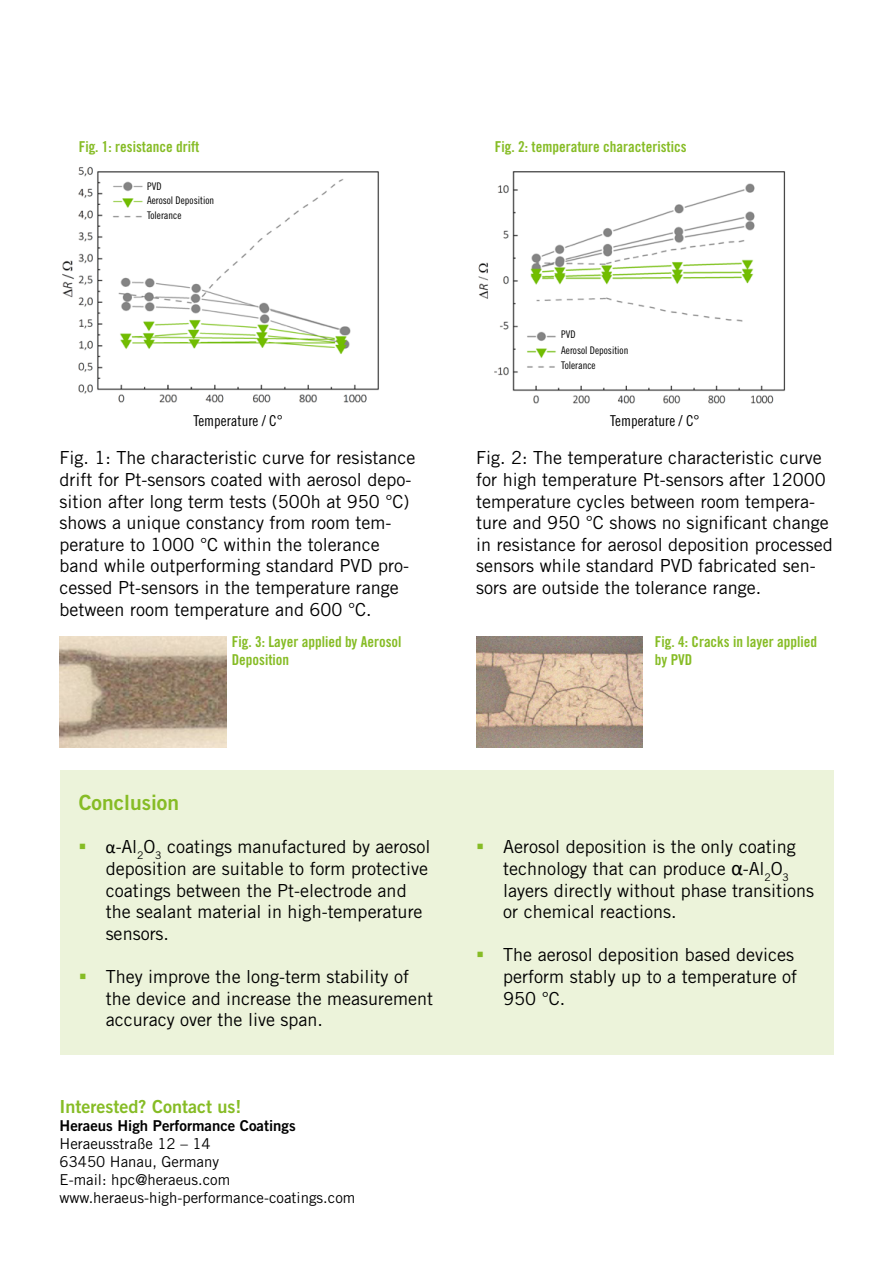
<style>
.page{position:relative;width:893px;height:1263px;background:#fff}
.page>*{position:absolute;margin:0;border:0;box-sizing:border-box;transform-origin:0 0}
.t1{font:21px "Trade Gothic LT Pro Bd 2";color:#86bc25}
.t2{font:18px/21.6px "Trade Gothic LT Pro";color:#000}
.t3{font:18px "Trade Gothic LT Pro Bd 2";color:#86bc25}
.t4{font:15px/18px "Trade Gothic LT Pro Bd Cn 20";color:#86bc25}
.t5{font:15px/18px "Trade Gothic LT Pro";color:#000}
.t6{font:15px "Trade Gothic LT Pro Bd 2";color:#000}
.t7{font:15px "Trade Gothic LT Pro Cn 18";color:#000}
.t8{font:10.5px "Trade Gothic LT Pro Cn 18";color:#000}
.s1{font-family:"Calibri"}
.s2{font-family:"Calibri";font-size:21px}
</style>
<div class="page">
<img style="left:62px;top:166px;width:317px;height:237px">
<div style="left:60px;top:770px;width:773px;height:284px;background:#ecf3da"></div>
<img style="left:60px;top:636px;width:166px;height:111px">
<img style="left:476px;top:636px;width:167px;height:111px">
<img style="left:478px;top:171px;width:308px;height:233px">
<p class="t4" style="left:79px;top:137px;width:122px">Fig. 1: resistance drift</p>
<p class="t4" style="left:495px;top:137px;width:193px">Fig. 2: temperature characteristics</p>
<p class="t8" style="left:147px;top:180px;width:16px">PVD</p>
<p class="t8" style="left:147px;top:209px;width:36px">Tolerance</p>
<p class="t8" style="left:147px;top:194px;width:69px">Aerosol Deposition</p>
<p class="t8" style="left:561px;top:328px;width:16px">PVD</p>
<p class="t8" style="left:561px;top:359px;width:36px">Tolerance</p>
<p class="t8" style="left:561px;top:344px;width:69px">Aerosol Deposition</p>
<p class="t7" style="left:193px;top:412px;width:91px">Temperature / C°</p>
<p class="t7" style="left:610px;top:412px;width:91px">Temperature / C°</p>
<p class="t2" style="left:60px;top:447px;width:357px">Fig. 1: The characteristic curve for resistance drift for Pt-sensors coated with aerosol depo&shy;sition after long term tests (500h at 950 °C) shows a unique constancy from room tem&shy;perature to 1000 °C within the tolerance band while outperforming standard PVD pro&shy;cessed Pt-sensors in the temperature range between room temperature and 600 °C.</p>
<p class="t2" style="left:476px;top:447px;width:358px">Fig. 2: The temperature characteristic curve for high temperature Pt-sensors after 12000 temperature cycles between room tempera&shy;ture and 950 °C shows no significant change in resistance for aerosol deposition processed sensors while standard PVD fabricated sen&shy;sors are outside the tolerance range.</p>
<p class="t4" style="left:232px;top:633px;width:171px">Fig. 3: Layer applied by Aerosol<br>Deposition</p>
<p class="t4" style="left:655px;top:633px;width:164px">Fig. 4: Cracks in layer applied by PVD</p>
<p class="t1" style="left:79px;top:789px;width:102px">Conclusion</p>
<p class="t2" style="left:106px;top:836px;width:326px"><span class="s1">α</span>-Al<sub>2</sub>O<sub>3</sub> coatings manufactured by aerosol deposition are suitable to form protective coatings between the Pt-electrode and the sealant material in high-temperature sensors.</p>
<p class="t2" style="left:106px;top:965px;width:329px">They improve the long-term stability of the device and increase the measurement accuracy over the live span.</p>
<p class="t3" style="left:60px;top:1095px;width:183px">Interested? Contact us!</p>
<p class="t6" style="left:60px;top:1116px;width:238px">Heraeus High Performance Coatings</p>
<p class="t5" style="left:60px;top:1134px;width:297px">Heraeusstraße 12 – 14<br>63450 Hanau, Germany<br>E-mail: hpc@heraeus.com www.heraeus-high-performance-coatings.com</p>
<p class="t2" style="left:503px;top:836px;width:312px">Aerosol deposition is the only coating technology that can produce <span class="s2">α</span>-Al<sub>2</sub>O<sub>3 </sub>layers directly without phase transitions or chemical reactions.</p>
<p class="t2" style="left:503px;top:944px;width:295px">The aerosol deposition based devices perform stably up to a temperature of<br>950 °C.</p>
</div>
